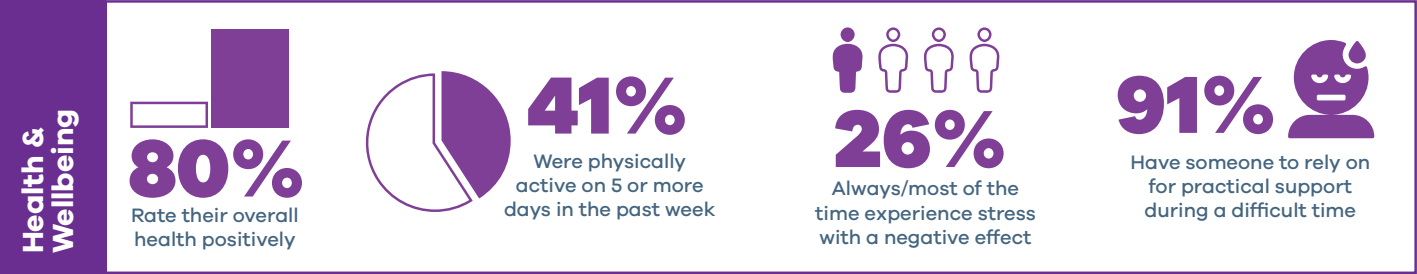
<style>
.page{position:relative;width:1417px;height:274px;background:#fff}
.page>*{position:absolute;margin:0;border:0;box-sizing:border-box;transform-origin:0 0}
.t1{font:900 83.25px "Galano Grotesque";color:#7f3f97}
.t2{font:700 30px/30px "Galano Grotesque";color:#fff}
.t3{font:500 20px/24px "Galano Grotesque";color:#446580;text-align:center}
</style>
<div class="page">
<div style="left:211px;top:29px;width:78px;height:99px;background:#7f3f97"></div>
<svg style="left:130px;top:101px;width:78px;height:27px"></svg>
<svg style="left:832px;top:43px;width:31px;height:50px"></svg>
<div style="left:840px;top:27px;width:14px;height:15px;background:#7f3f97;border-radius:50%"></div>
<svg style="left:878px;top:27px;width:30px;height:66px"></svg>
<svg style="left:924px;top:27px;width:30px;height:66px"></svg>
<svg style="left:969px;top:27px;width:30px;height:66px"></svg>
<svg style="left:1288px;top:40px;width:86px;height:98px"></svg>
<div style="left:104px;top:0;width:1312px;height:273px;border:2px solid #6a2e90"></div>
<div style="left:0;top:0;width:105px;height:273px;background:#6a2e90"></div>
<svg style="left:365px;top:73px;width:108px;height:139px"></svg>
<svg style="left:441px;top:71px;width:69px;height:127px"></svg>
<h2 class="t2" style="left:17px;top:253px;width:146px;rotate:-90deg">Health &amp;<br>Wellbeing</h2>
<h1 class="t1" style="left:129px;top:115px;width:178px">80%</h1>
<p class="t3" style="left:131px;top:202px;width:169px;text-align:left">Rate their overall health positively</p>
<h1 class="t1" style="left:527px;top:52px;width:163px">41%</h1>
<p class="t3" style="left:504px;top:149px;width:213px">Were physically active on 5 or more days in the past week</p>
<h1 class="t1" style="left:834px;top:85px;width:174px">26%</h1>
<p class="t3" style="left:815px;top:176px;width:222px">Always/most of the time experience stress with a negative effect</p>
<h1 class="t1" style="left:1116px;top:51px;width:162px">91%</h1>
<p class="t3" style="left:1130px;top:149px;width:241px">Have someone to rely on for practical support during a difficult time</p>
</div>
